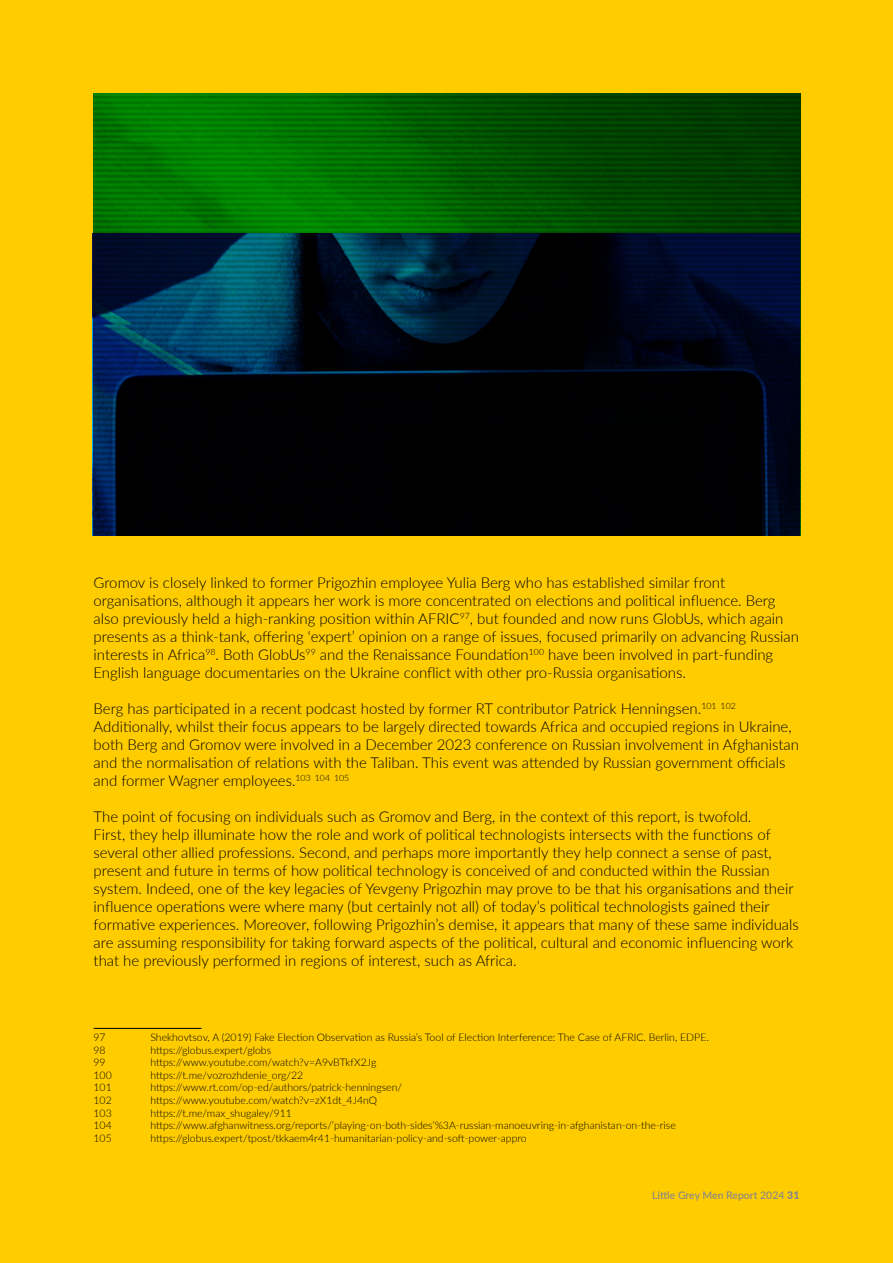
<style>
.page{position:relative;width:893px;height:1263px;background:#fc0}
.page>*{position:absolute;margin:0;border:0;box-sizing:border-box;transform-origin:0 0}
.t1{font:300 15px/18px "Lato";color:#000}
.t2{font:300 10.5px "Lato";color:#000}
.t3{font:500 10.5px "Lato";color:#878787}
.s1{font-weight:900}
</style>
<div class="page">
<hr style="left:94px;top:1028px;width:108px;height:1px;background:#000">
<img style="left:94px;top:94px;width:706px;height:442px">
<p class="t1" style="left:94px;top:573px;width:707px">Gromov is closely linked to former Prigozhin employee Yulia Berg who has established similar front organisations, although it appears her work is more concentrated on elections and political influence. Berg also previously held a high-ranking position within AFRIC<sup>97</sup>, but founded and now runs GlobUs, which again presents as a think-tank, offering ‘expert’ opinion on a range of issues, focused primarily on advancing Russian interests in Africa<sup>98</sup>. Both GlobUs<sup>99</sup> and the Renaissance Foundation<sup>100</sup> have been involved in part-funding English language documentaries on the Ukraine conflict with other pro-Russia organisations.</p>
<p class="t1" style="left:94px;top:699px;width:707px">Berg has participated in a recent podcast hosted by former RT contributor Patrick Henningsen.<sup>101</sup> <sup>102<br></sup>Additionally, whilst their focus appears to be largely directed towards Africa and occupied regions in Ukraine, both Berg and Gromov were involved in a December 2023 conference on Russian involvement in Afghanistan and the normalisation of relations with the Taliban. This event was attended by Russian government officials and former Wagner employees.<sup>103</sup> <sup>104</sup> <sup>105</sup></p>
<p class="t1" style="left:94px;top:807px;width:707px">The point of focusing on individuals such as Gromov and Berg, in the context of this report, is twofold.<br>First, they help illuminate how the role and work of political technologists intersects with the functions of several other allied professions. Second, and perhaps more importantly they help connect a sense of past, present and future in terms of how political technology is conceived of and conducted within the Russian system. Indeed, one of the key legacies of Yevgeny Prigozhin may prove to be that his organisations and their influence operations were where many (but certainly not all) of today’s political technologists gained their formative experiences. Moreover, following Prigozhin’s demise, it appears that many of these same individuals are assuming responsibility for taking forward aspects of the political, cultural and economic influencing work that he previously performed in regions of interest, such as Africa.</p>
<p class="t2" style="left:94px;top:1030px;width:14px">97</p>
<p class="t2" style="left:150px;top:1030px;width:560px">Shekhovtsov, A (2019) Fake Election Observation as Russia’s Tool of Election Interference: The Case of AFRIC. Berlin, EDPE.</p>
<p class="t2" style="left:94px;top:1042px;width:14px">98</p>
<p class="t2" style="left:150px;top:1042px;width:122px">https://globus.expert/globs</p>
<p class="t2" style="left:94px;top:1055px;width:14px">99</p>
<p class="t2" style="left:150px;top:1055px;width:227px">https://www.youtube.com/watch?v=A9vBTkfX2Jg</p>
<p class="t2" style="left:94px;top:1068px;width:20px">100</p>
<p class="t2" style="left:150px;top:1068px;width:154px">https://t.me/vozrozhdenie_org/22</p>
<p class="t2" style="left:94px;top:1080px;width:20px">101</p>
<p class="t2" style="left:150px;top:1080px;width:253px">https://www.rt.com/op-ed/authors/patrick-henningsen/</p>
<p class="t2" style="left:94px;top:1093px;width:20px">102</p>
<p class="t2" style="left:150px;top:1093px;width:228px">https://www.youtube.com/watch?v=zX1dt_4J4nQ</p>
<p class="t2" style="left:94px;top:1105px;width:20px">103</p>
<p class="t2" style="left:150px;top:1105px;width:143px">https://t.me/max_shugaley/911</p>
<p class="t2" style="left:94px;top:1118px;width:20px">104</p>
<p class="t2" style="left:150px;top:1118px;width:527px">https://www.afghanwitness.org/reports/’playing-on-both-sides’%3A-russian-manoeuvring-in-afghanistan-on-the-rise</p>
<p class="t2" style="left:94px;top:1131px;width:20px">105</p>
<p class="t2" style="left:150px;top:1131px;width:378px">https://globus.expert/tpost/tkkaem4r41-humanitarian-policy-and-soft-power-appro</p>
<p class="t3" style="left:652px;top:1188px;width:149px">Little Grey Men Report 2024 <span class="s1">31</span></p>
</div>
